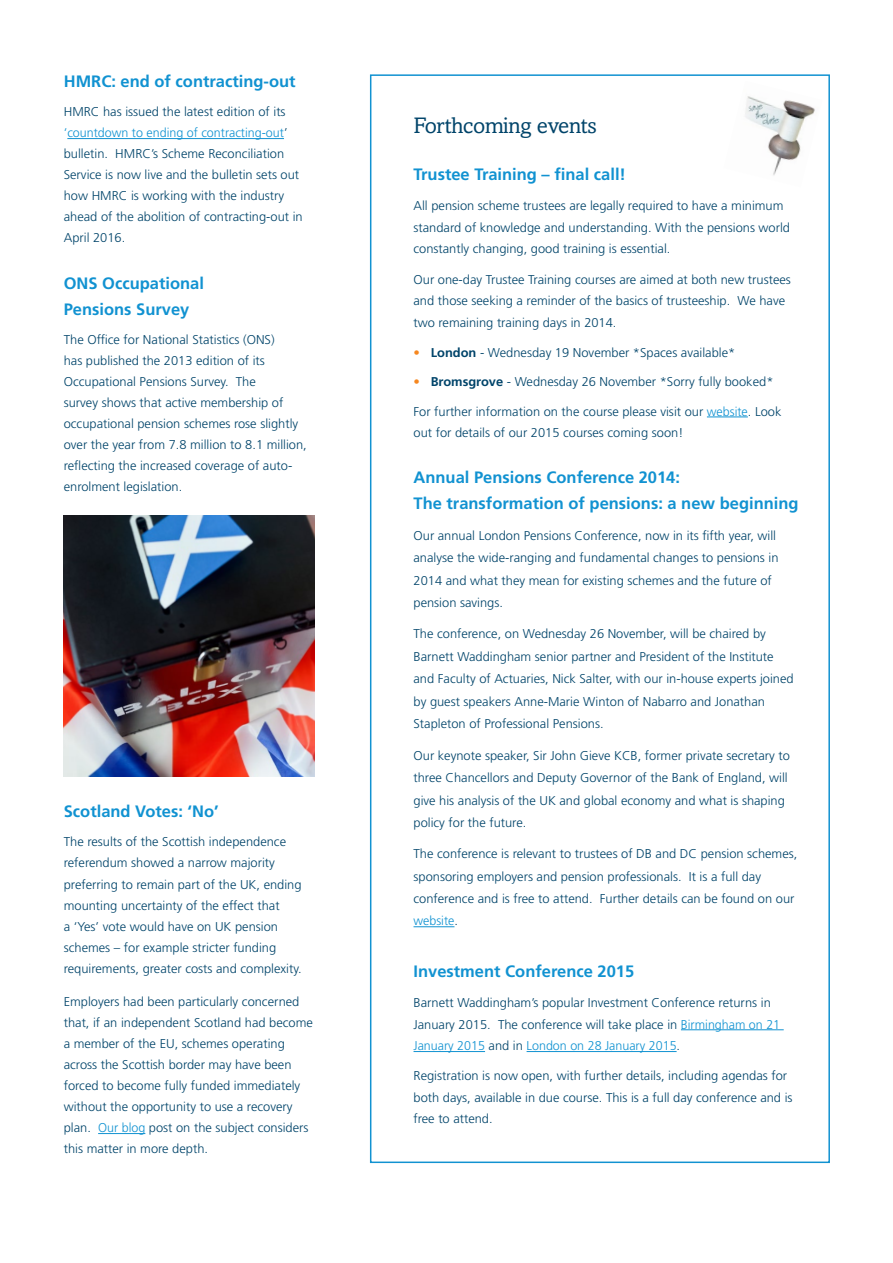
<style>
.page{position:relative;width:893px;height:1263px;background:#fff}
.page>*{position:absolute;margin:0;border:0;box-sizing:border-box;transform-origin:0 0}
.t1{font:22.5px "Amasis MT Std";letter-spacing:-.02em;color:#00446a}
.t2{font:700 16.5px/25.5px "Frutiger LT Std";color:#1192d1}
.t3{font:300 12.75px/21px "Frutiger LT Std";color:#00446a}
.s1{color:#1192d1}
.s2{color:#f6871f}
.s3{font-weight:700}
</style>
<div class="page">
<hr style="left:67px;top:138px;width:217px;height:1px;background:#1192d1">
<hr style="left:98px;top:1133px;width:47px;height:1px;background:#1192d1">
<hr style="left:707px;top:417px;width:41px;height:1px;background:#1192d1">
<hr style="left:414px;top:926px;width:40px;height:1px;background:#1192d1">
<hr style="left:681px;top:1029px;width:103px;height:1px;background:#1192d1">
<hr style="left:414px;top:1051px;width:71px;height:1px;background:#1192d1">
<hr style="left:527px;top:1051px;width:150px;height:1px;background:#1192d1">
<img style="left:64px;top:516px;width:251px;height:260px">
<img style="left:745px;top:96px;width:70px;height:80px">
<p class="t2" style="left:64px;top:68px;width:233px">HMRC: end of contracting-out</p>
<p class="t3" style="left:64px;top:102px;width:240px">HMRC has issued the latest edition of its <span class="s1">‘countdown to ending of contracting-out</span>’ bulletin. HMRC’s Scheme Reconciliation Service is now live and the bulletin sets out how HMRC is working with the industry ahead of the abolition of contracting-out in April 2016.</p>
<p class="t2" style="left:64px;top:271px;width:142px">ONS Occupational<br>Pensions Survey</p>
<p class="t3" style="left:64px;top:329px;width:245px">The Office for National Statistics (ONS)<br>has published the 2013 edition of its Occupational Pensions Survey. The<br>survey shows that active membership of occupational pension schemes rose slightly over the year from 7.8 million to 8.1 million, reflecting the increased coverage of auto&shy;enrolment legislation.</p>
<p class="t2" style="left:64px;top:798px;width:156px">Scotland Votes: ‘No’</p>
<p class="t3" style="left:64px;top:832px;width:239px">The results of the Scottish independence referendum showed a narrow majority preferring to remain part of the UK, ending mounting uncertainty of the effect that<br>a ‘Yes’ vote would have on UK pension schemes – for example stricter funding requirements, greater costs and complexity.</p>
<p class="t3" style="left:64px;top:991px;width:251px">Employers had been particularly concerned that, if an independent Scotland had become a member of the EU, schemes operating across the Scottish border may have been forced to become fully funded immediately without the opportunity to use a recovery plan. <span class="s1">Our blog</span> post on the subject considers this matter in more depth.</p>
<h1 class="t1" style="left:414px;top:112px;width:185px">Forthcoming events</h1>
<p class="t2" style="left:414px;top:161px;width:214px">Trustee Training – final call!</p>
<p class="t3" style="left:414px;top:195px;width:378px;line-height:21.8px">All pension scheme trustees are legally required to have a minimum standard of knowledge and understanding. With the pensions world constantly changing, good training is essential.</p>
<p class="t3" style="left:414px;top:269px;width:379px;line-height:21.8px">Our one-day Trustee Training courses are aimed at both new trustees and those seeking a reminder of the basics of trusteeship. We have two remaining training days in 2014.</p>
<p class="t3" style="left:414px;top:342px;width:323px"><span class="s2">•</span> <span class="s3">London</span> - Wednesday 19 November *Spaces available*</p>
<p class="t3" style="left:414px;top:371px;width:361px"><span class="s2">•</span> <span class="s3">Bromsgrove</span> - Wednesday 26 November *Sorry fully booked*</p>
<p class="t3" style="left:414px;top:401px;width:369px">For further information on the course please visit our <span class="s1">website</span>. Look out for details of our 2015 courses coming soon!</p>
<p class="t2" style="left:414px;top:465px;width:387px">Annual Pensions Conference 2014:<br>The transformation of pensions: a new beginning</p>
<p class="t3" style="left:414px;top:524px;width:366px;line-height:22.5px">Our annual London Pensions Conference, now in its fifth year, will analyse the wide-ranging and fundamental changes to pensions in 2014 and what they mean for existing schemes and the future of pension savings.</p>
<p class="t3" style="left:414px;top:623px;width:382px;line-height:22.5px">The conference, on Wednesday 26 November, will be chaired by Barnett Waddingham senior partner and President of the Institute and Faculty of Actuaries, Nick Salter, with our in-house experts joined by guest speakers Anne-Marie Winton of Nabarro and Jonathan Stapleton of Professional Pensions.</p>
<p class="t3" style="left:414px;top:744px;width:378px;line-height:22.5px">Our keynote speaker, Sir John Gieve KCB, former private secretary to three Chancellors and Deputy Governor of the Bank of England, will give his analysis of the UK and global economy and what is shaping policy for the future.</p>
<p class="t3" style="left:414px;top:842px;width:385px;line-height:22.5px">The conference is relevant to trustees of DB and DC pension schemes, sponsoring employers and pension professionals. It is a full day conference and is free to attend. Further details can be found on our <span class="s1">website</span>.</p>
<p class="t2" style="left:414px;top:958px;width:222px">Investment Conference 2015</p>
<p class="t3" style="left:414px;top:992px;width:368px;line-height:21.8px">Barnett Waddingham’s popular Investment Conference returns in<br>January 2015. The conference will take place in <span class="s1">Birmingham on 21<br>January 2015</span> and in <span class="s1">London on 28 January 2015</span>.</p>
<p class="t3" style="left:414px;top:1065px;width:381px;line-height:21.8px">Registration is now open, with further details, including agendas for both days, available in due course. This is a full day conference and is free to attend.</p>
</div>
